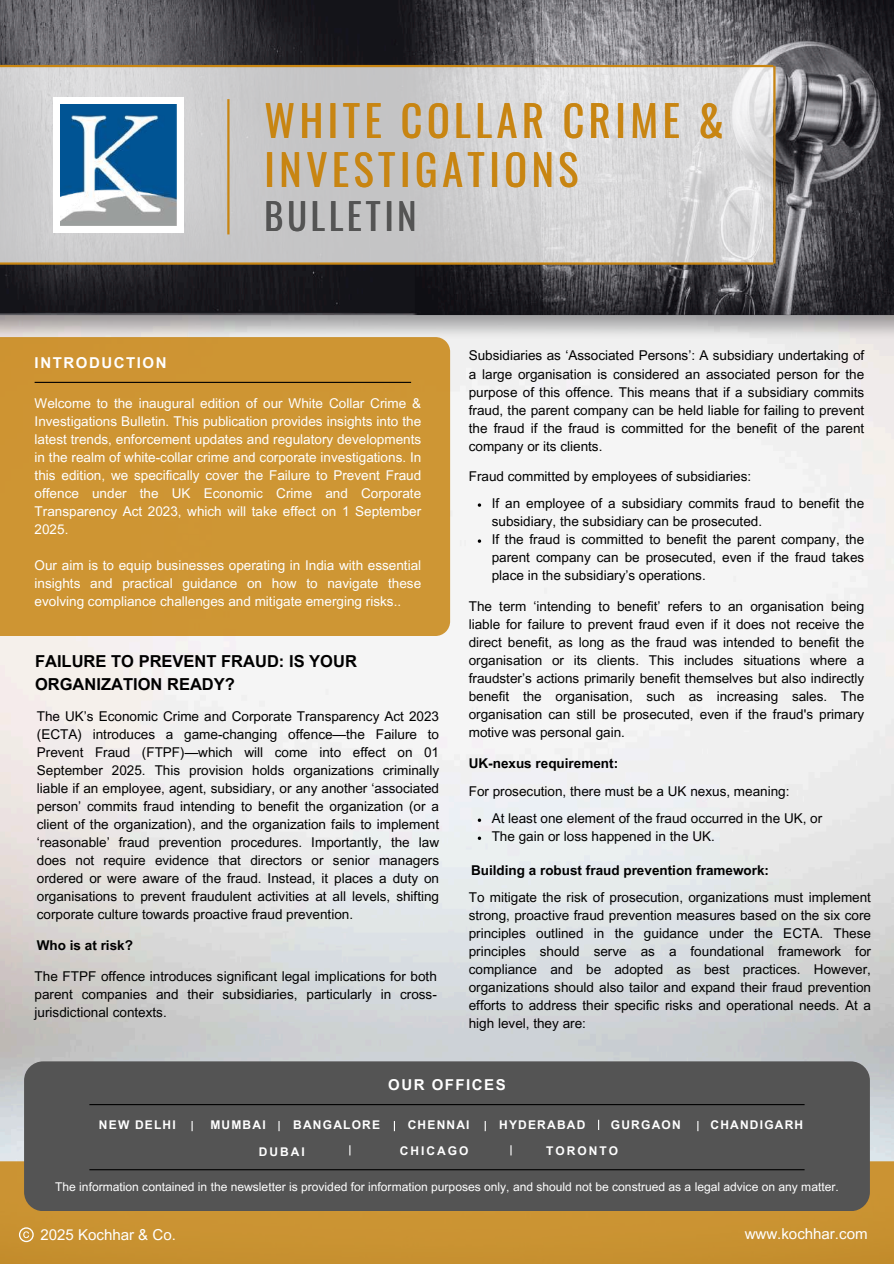
<style>
.page{position:relative;width:894px;height:1264px;background:#fff}
.page>*{position:absolute;margin:0;border:0;box-sizing:border-box;transform-origin:0 0}
.t1{font:42px/49.5px "Oswald";letter-spacing:.11em;color:#c88512}
.t2{font:36px "Oswald";letter-spacing:.11em;color:#545454}
.t3{font:700 16.5px/22.5px "Arial MT Pro";color:#000}
.t4{font:15px "Arial MT Pro";color:#fff}
.t5{font:700 15px "Arial MT Pro";letter-spacing:.105em;color:#fff}
.t6{font:13.5px/18px "Arial MT Pro";color:#000;text-align:justify}
.t7{font:13.5px/18px "Arial MT Pro";color:#fff;text-align:justify}
.t8{font:700 13.5px "Arial MT Pro";color:#000}
.t9{font:12px "Arial MT Pro";color:#fff}
.t10{font:700 12px "Arial MT Pro";letter-spacing:.1em;color:#fff}
.t11{font:700 12px "Arial MT Pro";letter-spacing:.17em;color:#fff}
</style>
<div class="page">
<img style="left:0;top:340px;width:893px;height:821px">
<img style="left:0;top:0;width:893px;height:340px">
<svg style="left:0;top:67px;width:773px;height:195px;background:#d0d0d1"></svg>
<div style="left:0;top:337px;width:450px;height:299px;background:#ce9533"></div>
<div style="left:0;top:1161px;width:893px;height:102px;background:#c99332"></div>
<div style="left:24px;top:1061px;width:845px;height:150px;background:#545454;border-radius:19px"></div>
<hr style="left:89px;top:1104px;width:715px;height:1px;background:#000">
<hr style="left:89px;top:1169px;width:715px;height:1px;background:#000">
<svg style="left:19px;top:1227px;width:15px;height:15px"></svg>
<div style="left:53px;top:97px;width:130px;height:135px;background:#fff"></div>
<img style="left:61px;top:105px;width:115px;height:120px">
<hr style="left:227px;top:99px;width:2px;height:135px;background:#c88512">
<hr style="left:35px;top:382px;width:376px;height:1px;background:#000">
<hr style="left:0;top:262px;width:773px;height:3px;background:#c88512">
<hr style="left:0;top:65px;width:773px;height:2px;background:#c88512">
<hr style="left:773px;top:66px;width:2px;height:197px;background:#c88512">
<svg style="left:477px;top:503px;width:4px;height:4px"></svg>
<svg style="left:477px;top:539px;width:4px;height:4px"></svg>
<svg style="left:477px;top:818px;width:4px;height:4px"></svg>
<svg style="left:477px;top:836px;width:4px;height:4px"></svg>
<h1 class="t1" style="left:264px;top:94px;width:461px">WHITE COLLAR CRIME &amp;<br>INVESTIGATIONS</h1>
<h2 class="t2" style="left:264px;top:188px;width:153px">BULLETIN</h2>
<p class="t5" style="left:35px;top:357px;width:133px">INTRODUCTION</p>
<p class="t7" style="left:35px;top:396px;width:388px">Welcome to the inaugural edition of our White Collar Crime &amp; Investigations Bulletin. This publication provides insights into the latest trends, enforcement updates and regulatory developments in the realm of white-collar crime and corporate investigations. In this edition, we specifically cover the Failure to Prevent Fraud offence under the UK Economic Crime and Corporate Transparency Act 2023, which will take effect on 1 September 2025.</p>
<p class="t7" style="left:35px;top:558px;width:388px">Our aim is to equip businesses operating in India with essential insights and practical guidance on how to navigate these evolving compliance challenges and mitigate emerging risks..</p>
<p class="t3" style="left:35px;top:652px;width:323px">FAILURE TO PREVENT FRAUD: IS YOUR<br>ORGANIZATION READY?</p>
<p class="t6" style="left:37px;top:708px;width:403px">The UK’s Economic Crime and Corporate Transparency Act 2023 (ECTA) introduces a game-changing offence—the Failure to Prevent Fraud (FTPF)—which will come into effect on 01<br>September 2025. This provision holds organizations criminally liable if an employee, agent, subsidiary, or any another ‘associated person’ commits fraud intending to benefit the organization (or a client of the organization), and the organization fails to implement ‘reasonable’ fraud prevention procedures. Importantly, the law does not require evidence that directors or senior managers ordered or were aware of the fraud. Instead, it places a duty on organisations to prevent fraudulent activities at all levels, shifting corporate culture towards proactive fraud prevention.</p>
<p class="t8" style="left:37px;top:940px;width:98px">Who is at risk?</p>
<p class="t6" style="left:35px;top:969px;width:403px">The FTPF offence introduces significant legal implications for both parent companies and their subsidiaries, particularly in cross&shy;jurisdictional contexts.</p>
<p class="t6" style="left:468px;top:348px;width:397px">Subsidiaries as ‘Associated Persons’: A subsidiary undertaking of a large organisation is considered an associated person for the purpose of this offence. This means that if a subsidiary commits fraud, the parent company can be held liable for failing to prevent the fraud if the fraud is committed for the benefit of the parent company or its clients.</p>
<p class="t6" style="left:468px;top:469px;width:284px">Fraud committed by employees of subsidiaries:</p>
<p class="t6" style="left:491px;top:496px;width:374px;text-align:left">If an employee of a subsidiary commits fraud to benefit the subsidiary, the subsidiary can be prosecuted.<br>If the fraud is committed to benefit the parent company, the parent company can be prosecuted, even if the fraud takes place in the subsidiary’s operations.</p>
<p class="t6" style="left:468px;top:599px;width:397px">The term ‘intending to benefit’ refers to an organisation being liable for failure to prevent fraud even if it does not receive the direct benefit, as long as the fraud was intended to benefit the organisation or its clients. This includes situations where a fraudster’s actions primarily benefit themselves but also indirectly benefit the organisation, such as increasing sales. The organisation can still be prosecuted, even if the fraud's primary motive was personal gain.</p>
<p class="t8" style="left:468px;top:757px;width:151px">UK-nexus requirement:</p>
<p class="t6" style="left:491px;top:780px;width:332px;line-height:26.5px;text-indent:-23px">For prosecution, there must be a UK nexus, meaning:<br>At least one element of the fraud occurred in the UK, or</p>
<p class="t6" style="left:491px;top:829px;width:224px">The gain or loss happened in the UK.</p>
<p class="t8" style="left:471px;top:865px;width:299px">Building a robust fraud prevention framework:</p>
<p class="t6" style="left:468px;top:889px;width:403px">To mitigate the risk of prosecution, organizations must implement strong, proactive fraud prevention measures based on the six core principles outlined in the guidance under the ECTA. These principles should serve as a foundational framework for compliance and be adopted as best practices. However, organizations should also tailor and expand their fraud prevention efforts to address their specific risks and operational needs. At a high level, they are:</p>
<p class="t5" style="left:388px;top:1078px;width:119px">OUR OFFICES</p>
<p class="t10" style="left:99px;top:1120px;width:78px">NEW DELHI</p>
<p class="t10" style="left:210px;top:1120px;width:57px">MUMBAI</p>
<p class="t10" style="left:293px;top:1120px;width:88px">BANGALORE</p>
<p class="t10" style="left:407px;top:1120px;width:63px">CHENNAI</p>
<p class="t10" style="left:499px;top:1120px;width:88px">HYDERABAD</p>
<p class="t10" style="left:610px;top:1120px;width:71px">GURGAON</p>
<p class="t10" style="left:259px;top:1147px;width:48px">DUBAI</p>
<p class="t11" style="left:399px;top:1145px;width:70px">CHICAGO</p>
<p class="t9" style="left:55px;top:1181px;width:785px">The information contained in the newsletter is provided for information purposes only, and should not be construed as a legal advice on any matter.</p>
<p class="t10" style="left:710px;top:1120px;width:94px">CHANDIGARH</p>
<p class="t11" style="left:546px;top:1145px;width:74px">TORONTO</p>
<p class="t4" style="left:40px;top:1228px;width:137px">2025 Kochhar &amp; Co.</p>
<p class="t4" style="left:744px;top:1227px;width:124px">www.kochhar.com</p>
</div>
